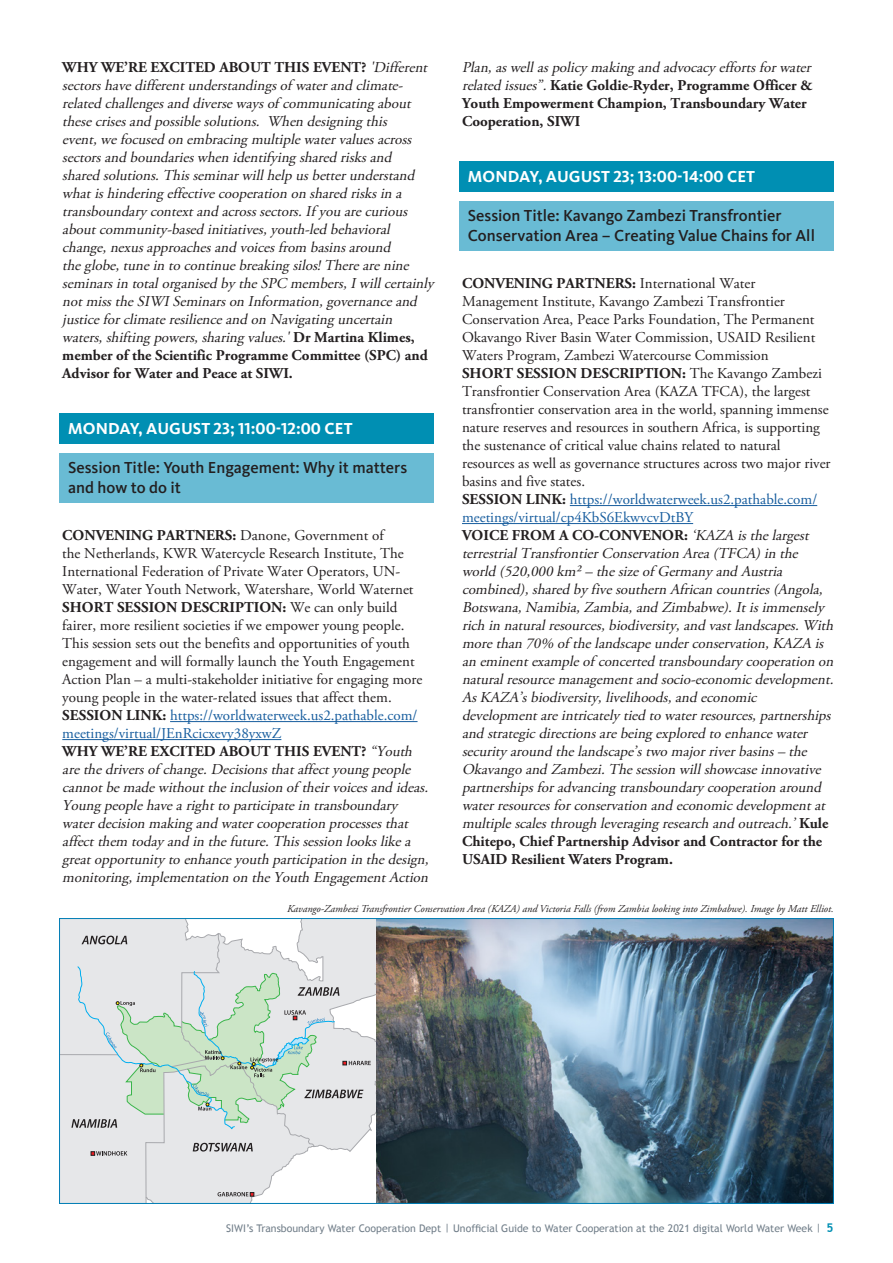
<style>
.page{position:relative;width:893px;height:1263px;background:#fff}
.page>*{position:absolute;margin:0;border:0;box-sizing:border-box;transform-origin:0 0}
.Session_title{font:500 16.5px/19.8px "Kievit OT";color:#231f20}
.Date_title{font:700 16.5px "Kievit OT";letter-spacing:.005em;color:#fff}
.t1{font:italic 15px/18px "Adobe Garamond Pro";color:#231f20}
.t2{font:15px/18px "Adobe Garamond Pro";color:#231f20}
.t3{font:15px/18px "Adobe Garamond Pro";color:#175d9e}
.t4{font:700 15px/18px "Adobe Garamond Pro";color:#231f20}
.t5{font:italic 10.5px "Adobe Garamond Pro";color:#231f20}
.t6{font:10.5px "Trebuchet MS";color:#727f8a}
.s1{font-weight:700;font-style:normal}
.s2{font-weight:400;font-style:italic}
.s3{font-weight:700}
.s4{font-weight:700;color:#231f20}
.s5{font-weight:700;font-size:12px;color:#008fb3}
</style>
<div class="page">
<div style="left:60px;top:414px;width:374px;height:30px;background:#008fb3"></div>
<div style="left:60px;top:453px;width:374px;height:50px;background:#69bbd4"></div>
<hr style="left:170px;top:721px;width:248px;height:1px;background:#175d9e">
<hr style="left:62px;top:739px;width:219px;height:1px;background:#175d9e">
<div style="left:459px;top:162px;width:374px;height:30px;background:#008fb3"></div>
<div style="left:459px;top:201px;width:374px;height:50px;background:#69bbd4"></div>
<hr style="left:570px;top:505px;width:247px;height:1px;background:#175d9e">
<hr style="left:462px;top:523px;width:231px;height:1px;background:#175d9e">
<svg style="left:61px;top:920px;width:315px;height:282px"></svg>
<img style="left:376px;top:920px;width:456px;height:282px">
<p class="t1" style="left:62px;top:59px;width:377px"><span class="s1">WHY WE’RE EXCITED ABOUT THIS EVENT?</span> 'Different sectorshavedifferentunderstandingsof waterand climate&shy;related challengesand diversewaysof communicatingabout thesecrisesand possiblesolutions. When designingthis event,wefocused on embracingmultiplewatervaluesacross sectorsand boundarieswhen identifyingshared risksand shared solutions.Thisseminarwillhelp usbetterunderstand whatishinderingeffectivecooperation on shared risksin a transboundarycontextand acrosssectors.If you arecurious aboutcommunity-based initiatives,youth-led behavioral change,nexusapproachesand voicesfrom basinsaround theglobe,tunein to continuebreakingsilos!Therearenine seminarsin totalorganised bytheSPC members,Iwillcertainly notmisstheSIWISeminarson Information,governanceand<br>j usticeforclimateresilienceand on Navigatinguncertain waters,shiftingpowers,sharingvalues.' <span class="s1">D r M ar t i n a Kl i m e s , member of the Scientific Programme Committee (SPC) and Advisor for Water and Peace at SIWI.</span></p>
<p class="t4" style="left:462px;top:59px;width:354px"><span class="s2">Plan,aswellaspolicymakingand advocacyeffortsforwater related issues”.</span>Katie Goldie-Ryder, Programme Officer &amp; Youth Empowerment Champion, Transboundary Water Cooperation, SIWI</p>
<p class="Date_title" style="left:468px;top:167px;width:289px">MONDAY, AUGUST 23; 13:00-14:00 CET</p>
<p class="Session_title" style="left:468px;top:206px;width:349px">Session Title: Kavango Zambezi Transfrontier<br>Conservation Area – Creating Value Chains for All</p>
<p class="t2" style="left:462px;top:275px;width:355px"><span class="s3">CONVENING PARTNERS:</span> International Water Management Institute, Kavango Zambezi Transfrontier Conservation Area, Peace Parks Foundation, The Permanent Okavango River Basin Water Commission, USAID Resilient Waters Program, Zambezi Watercourse Commission</p>
<p class="t2" style="left:462px;top:365px;width:370px"><span class="s3">SHORT SESSION DESCRIPTION:</span> The Kavango Zambezi Transfrontier Conservation Area (KAZA TFCA), the largest transfrontier conservation area in the world, spanning immense nature reserves and resources in southern Africa, is supporting the sustenance of critical value chains related to natural resources as well as governance structures across two major river basins and five states.</p>
<p class="t3" style="left:462px;top:491px;width:357px"><span class="s4">SESSION LINK:</span> https://worldwaterweek.us2.pathable.com/ meetings/virtual/cp4KbS6EkwvcvDtBY</p>
<p class="t1" style="left:462px;top:527px;width:377px"><span class="s1">VOICE FROM A CO-CONVENOR:</span> ‘KAZA isthelargest terrestrialTransfrontierConservation Area(TFCA)in the world (520,000 km²– thesizeof Germanyand Austria combined),shared byfivesouthern African countries(Angola, Botswana,Namibia,Zambia,and Zimbabwe).Itisimmensely rich in naturalresources,biodiversity,and vastlandscapes.With morethan 70% of thelandscapeunderconservation,KAZA is an eminentexampleof concerted transboundarycooperation on naturalresourcemanagementand socio-economicdevelopment.<br>AsKAZA’sbiodiversity,livelihoods,and economic developmentareintricatelytied to waterresources,partnerships and strategicdirectionsarebeingexplored to enhancewater securityaround thelandscape’stwo majorriverbasins– the Okavango and Zambezi.Thesession willshowcaseinnovative partnershipsforadvancingtransboundarycooperation around waterresourcesforconservation and economicdevelopmentat multiplescalesthrough leveragingresearch and outreach.’ <span class="s1">K u l e Chitepo, Chief Partnership Advisor and Contractor for the USAID Resilient Waters Program.</span></p>
<p class="t5" style="left:287px;top:902px;width:548px">Kavango-Zambezi Transfrontier Conservation Area (KAZA) and Victoria Falls (from Zambia looking into Zimbabwe). Image by Matt Elliot.</p>
<p class="Date_title" style="left:68px;top:419px;width:286px">MONDAY, AUGUST 23; 11:00-12:00 CET</p>
<p class="Session_title" style="left:68px;top:458px;width:341px">Session Title: Youth Engagement: Why it matters and how to do it</p>
<p class="t2" style="left:62px;top:527px;width:353px"><span class="s3">CONVENING PARTNERS:</span> Danone, Government of<br>the Netherlands, KWR Watercycle Research Institute, The International Federation of Private Water Operators, UN-Water, Water Youth Network, Watershare, World Waternet</p>
<p class="t2" style="left:62px;top:599px;width:362px"><span class="s3">SHORT SESSION DESCRIPTION:</span> We can only build fairer, more resilient societies if we empower young people.<br>This session sets out the benefits and opportunities of youth engagement and will formally launch the Youth Engagement Action Plan – a multi-stakeholder initiative for engaging more young people in the water-related issues that affect them.</p>
<p class="t3" style="left:62px;top:707px;width:357px"><span class="s4">SESSION LINK:</span> https://worldwaterweek.us2.pathable.com/ meetings/virtual/JEnRcicxevy38yxwZ</p>
<p class="t1" style="left:62px;top:743px;width:371px"><span class="s1">WHY WE’RE EXCITED ABOUT THIS EVENT?</span> “Youth arethedriversof change.Decisionsthataffectyoungpeople cannotbemadewithouttheinclusion of theirvoicesand ideas.<br>Youngpeoplehavearightto participatein transboundary waterdecision makingand watercooperation processesthat affectthem todayand in thefuture.Thissession lookslikea greatopportunityto enhanceyouth participation in thedesign, monitoring,implementation on theYouth EngagementAction</p>
<p class="t6" style="left:226px;top:1222px;width:609px">SIWI’s Transboundary Water Cooperation Dept | Unofficial Guide to Water Cooperation at the 2021 digital World Water Week | <span class="s5">5</span></p>
</div>
